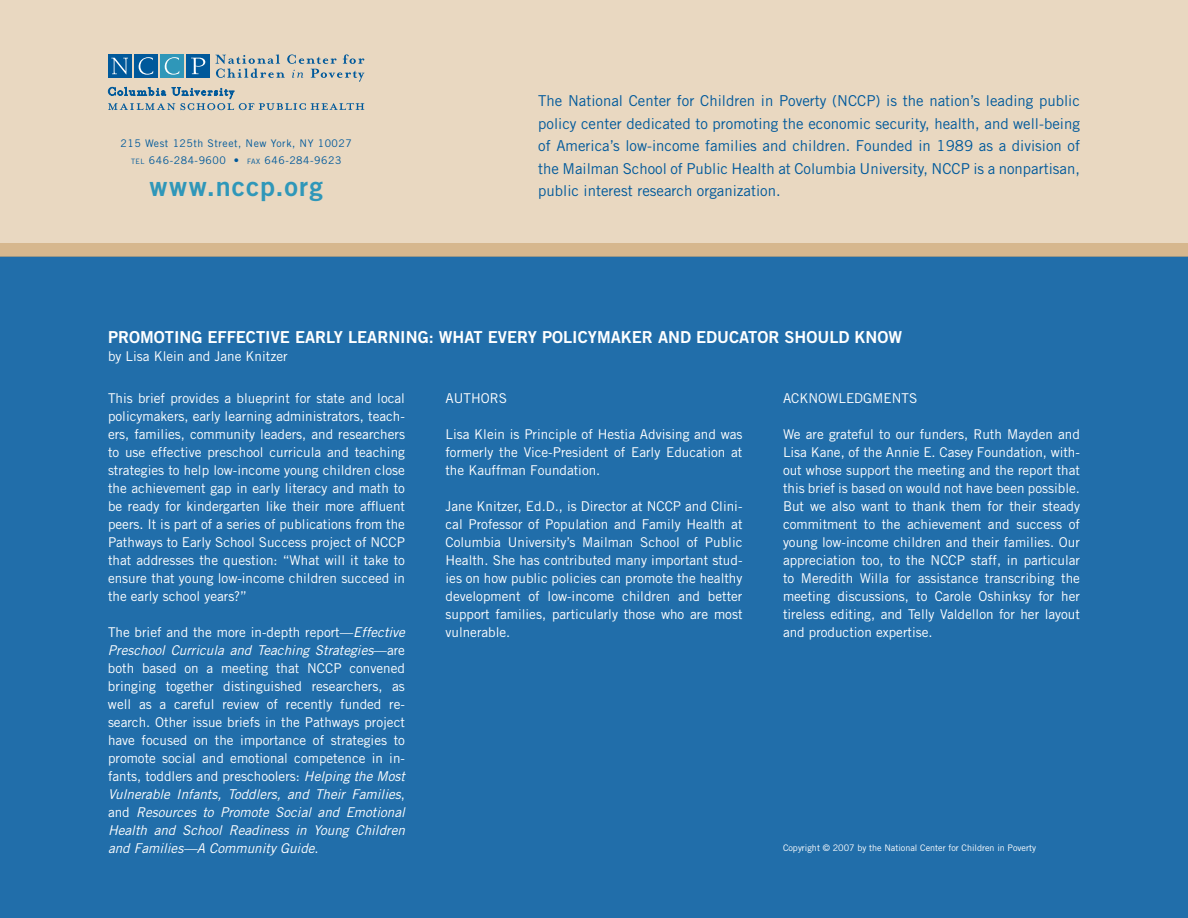
<style>
.page{position:relative;width:1188px;height:918px;background:#fff}
.page>*{position:absolute;margin:0;border:0;box-sizing:border-box;transform-origin:0 0}
.t1{font:27px "Trade Gothic Bold Two";letter-spacing:.045em;color:#2f97b9}
.t2{font:16.5px "Trade Gothic Bold Two";color:#fff}
.t3{font:15px/22.5px "Trade Gothic";color:#00599b;text-align:justify}
.t4{font:13.5px/18px "Trade Gothic";color:#fff;text-align:justify}
.t5{font:10.5px/16.5px "Trade Gothic";letter-spacing:.05em;color:#00599b;text-align:center}
.t6{font:9px "Trade Gothic";color:#fff}
.s1{font-size:7.35px}
.s2{font-style:italic}
</style>
<div class="page">
<div style="left:0;top:0;width:1188px;height:284px;background:#e9d8c1"></div>
<div style="left:0;top:256px;width:1188px;height:662px;background:#216eaa"></div>
<div style="left:0;top:243px;width:1188px;height:13px;background:#d6b78e"></div>
<svg style="left:108px;top:54px;width:256px;height:57px"></svg>
<p class="t5" style="left:121px;top:135px;width:233px">215 West 125th Street, New York, NY 10027<br><span class="s1">TEL</span> 646-284-9600 • <span class="s1">FAX</span> 646-284-9623</p>
<h1 class="t1" style="left:150px;top:170px;width:175px">www.nccp.org</h1>
<p class="t3" style="left:538px;top:89px;width:543px">The National Center for Children in Poverty (NCCP) is the nation’s leading public policy center dedicated to promoting the economic security, health, and well-being of America’s low-income families and children. Founded in 1989 as a division of the Mailman School of Public Health at Columbia University, NCCP is a nonpartisan, public interest research organization.</p>
<p class="t2" style="left:108px;top:327px;width:796px">PROMOTING EFFECTIVE EARLY LEARNING: WHAT EVERY POLICYMAKER AND EDUCATOR SHOULD KNOW</p>
<p class="t4" style="left:108px;top:347px;width:181px">by Lisa Klein and Jane Knitzer</p>
<p class="t4" style="left:108px;top:389px;width:299px">This brief provides a blueprint for state and local policymakers, early learning administrators, teach&shy;ers, families, community leaders, and researchers to use effective preschool curricula and teaching strategies to help low-income young children close the achievement gap in early literacy and math to be ready for kindergarten like their more affluent peers. It is part of a series of publications from the Pathways to Early School Success project of NCCP that addresses the question: “What will it take to ensure that young low-income children succeed in the early school years?”</p>
<p class="t4" style="left:108px;top:623px;width:299px">The brief and the more in-depth report—<span class="s2">Effective Preschool Curricula and Teaching Strategies</span>—are both based on a meeting that NCCP convened bringing together distinguished researchers, as well as a careful review of recently funded re&shy;search. Other issue briefs in the Pathways project have focused on the importance of strategies to promote social and emotional competence in in&shy;fants, toddlers and preschoolers: <span class="s2">Helping the Most Vulnerable Infants, Toddlers, and Their Families</span>, and <span class="s2">Resources to Promote Social and Emotional Health and School Readiness in Young Children and Families—A Community Guide</span>.</p>
<p class="t4" style="left:446px;top:389px;width:63px">AUTHORS</p>
<p class="t4" style="left:446px;top:425px;width:299px">Lisa Klein is Principle of Hestia Advising and was formerly the Vice-President of Early Education at the Kauffman Foundation.</p>
<p class="t4" style="left:446px;top:497px;width:299px">Jane Knitzer, Ed.D., is Director at NCCP and Clini&shy;cal Professor of Population and Family Health at Columbia University’s Mailman School of Public Health. She has contributed many important stud&shy;ies on how public policies can promote the healthy development of low-income children and better support families, particularly those who are most vulnerable.</p>
<p class="t4" style="left:783px;top:389px;width:136px">ACKNOWLEDGMENTS</p>
<p class="t4" style="left:783px;top:425px;width:299px">We are grateful to our funders, Ruth Mayden and Lisa Kane, of the Annie E. Casey Foundation, with&shy;out whose support the meeting and the report that this brief is based on would not have been possible.<br>But we also want to thank them for their steady commitment to the achievement and success of young low-income children and their families. Our appreciation too, to the NCCP staff, in particular to Meredith Willa for assistance transcribing the meeting discussions, to Carole Oshinksy for her tireless editing, and Telly Valdellon for her layout and production expertise.</p>
<p class="t6" style="left:783px;top:842px;width:255px">Copyright © 2007 by the National Center for Children in Poverty</p>
</div>
